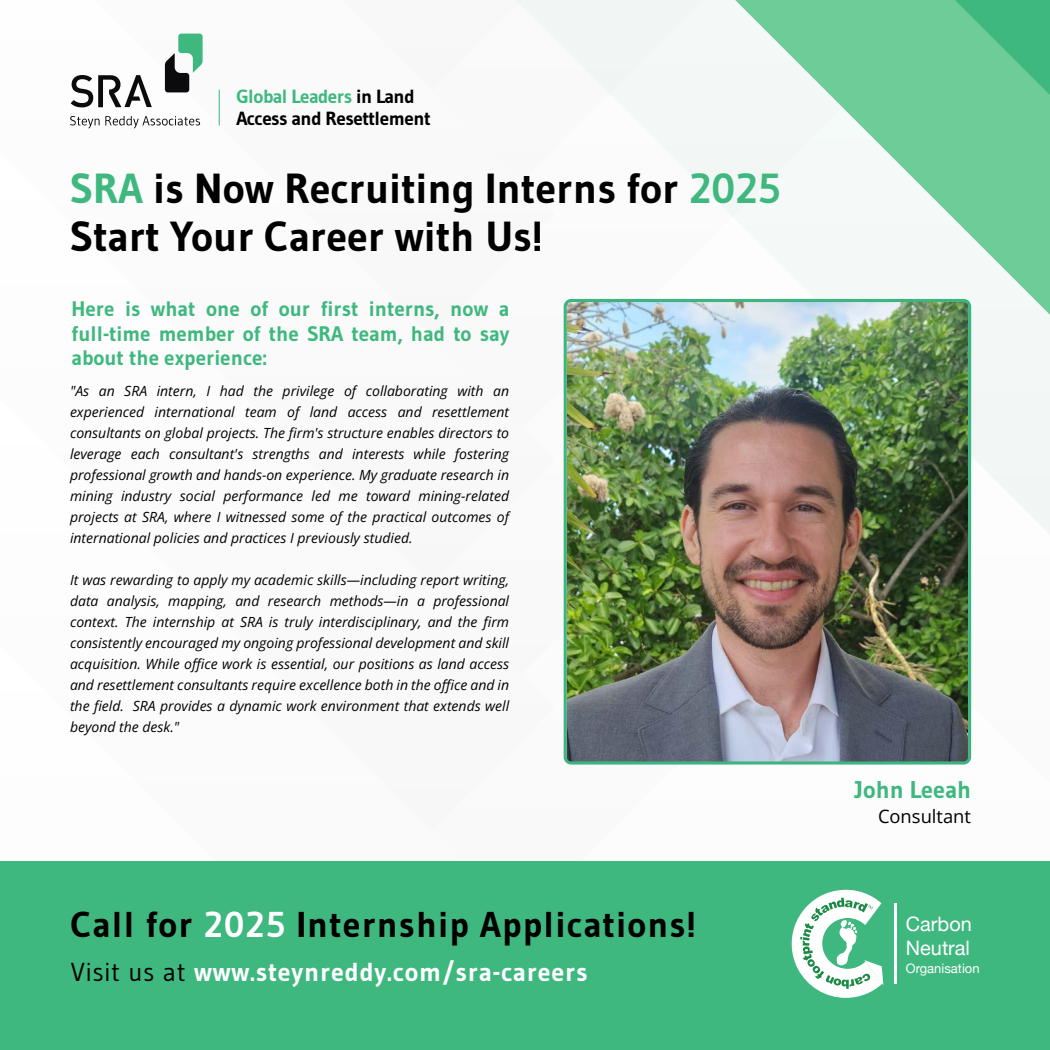
<style>
.page{position:relative;width:1050px;height:1050px;background:#fff}
.page>*{position:absolute;margin:0;border:0;box-sizing:border-box;transform-origin:0 0}
.t1{font:700 42px/48.3px "Gudea";color:#000}
.t2{font:700 35.88px "Gudea";letter-spacing:.03em;color:#000}
.t3{font:700 25.99px "Gudea";letter-spacing:.03em;color:#fff}
.t4{font:700 24.15px "Gudea";color:#3fb880}
.t5{font:700 21px/24.2px "Gudea";color:#3fb880;text-align:justify}
.t6{font:19.95px/23.9px "Helvetica Neue";color:#fff}
.t7{font:700 19.07px/21.9px "Gudea";letter-spacing:-.025em;color:#000}
.t8{font:18.38px "Open Sans";color:#000}
.t9{font:italic 14px/21px "Open Sans";color:#000;text-align:justify}
.t10{font:13.04px "Helvetica Neue";color:#fff}
.s1{color:#3fb880}
.s2{color:#fff}
.s3{font-weight:400;color:#000}
</style>
<div class="page">
<svg style="left:516px;top:0;width:534px;height:762px"></svg>
<svg style="left:735px;top:0;width:315px;height:315px;fill:#f2f7f5"></svg>
<svg style="left:955px;top:0;width:95px;height:95px;background:#56c28c"></svg>
<img style="left:568px;top:303px;width:399px;height:458px">
<div style="left:0;top:861px;width:1050px;height:189px;background:#3fb880"></div>
<svg style="left:71px;top:75px;width:81px;height:32px"></svg>
<svg style="left:70px;top:116px;width:130px;height:13px"></svg>
<svg style="left:165px;top:34px;width:38px;height:58px"></svg>
<hr style="left:219px;top:90px;width:1px;height:36px;background:#3fb880">
<div style="left:564px;top:299px;width:407px;height:466px;border:3px solid #3fb480;border-radius:6px"></div>
<svg style="left:792px;top:890px;width:91px;height:108px"></svg>
<hr style="left:895px;top:903px;width:2px;height:81px;background:#fff">
<h3 class="t7" style="left:236px;top:86px;width:196px"><span class="s1">Global Leaders</span> in Land<br>Access and Resettlement</h3>
<h1 class="t1" style="left:70px;top:164px;width:713px"><span class="s1">SRA</span> is Now Recruiting Interns for <span class="s1">2025<br></span>Start Your Career with Us!</h1>
<h3 class="t5" style="left:72px;top:297px;width:439px">Here is what one of our first interns, now a full-time member of the SRA team, had to say about the experience:</h3>
<p class="t9" style="left:70px;top:380px;width:441px">"As an SRA intern, I had the privilege of collaborating with an experienced international team of land access and resettlement consultants on global projects. The firm's structure enables directors to leverage each consultant's strengths and interests while fostering professional growth and hands-on experience. My graduate research in mining industry social performance led me toward mining-related projects at SRA, where I witnessed some of the practical outcomes of international policies and practices I previously studied.</p>
<p class="t9" style="left:70px;top:569px;width:441px">It was rewarding to apply my academic skills—including report writing, data analysis, mapping, and research methods—in a professional context. The internship at SRA is truly interdisciplinary, and the firm consistently encouraged my ongoing professional development and skill acquisition. While office work is essential, our positions as land access and resettlement consultants require excellence both in the office and in the field. SRA provides a dynamic work environment that extends well beyond the desk."</p>
<h2 class="t2" style="left:71px;top:903px;width:627px">Call for <span class="s2">2025</span> Internship Applications!</h2>
<h3 class="t3" style="left:71px;top:956px;width:518px"><span class="s3">Visit us at</span> www.steynreddy.com/sra-careers</h3>
<h3 class="t4" style="left:855px;top:774px;width:118px">John Leeah</h3>
<h3 class="t8" style="left:878px;top:804px;width:95px">Consultant</h3>
<h3 class="t6" style="left:906px;top:912px;width:67px">Carbon<br>Neutral</h3>
<p class="t10" style="left:906px;top:961px;width:75px">Organisation</p>
</div>
